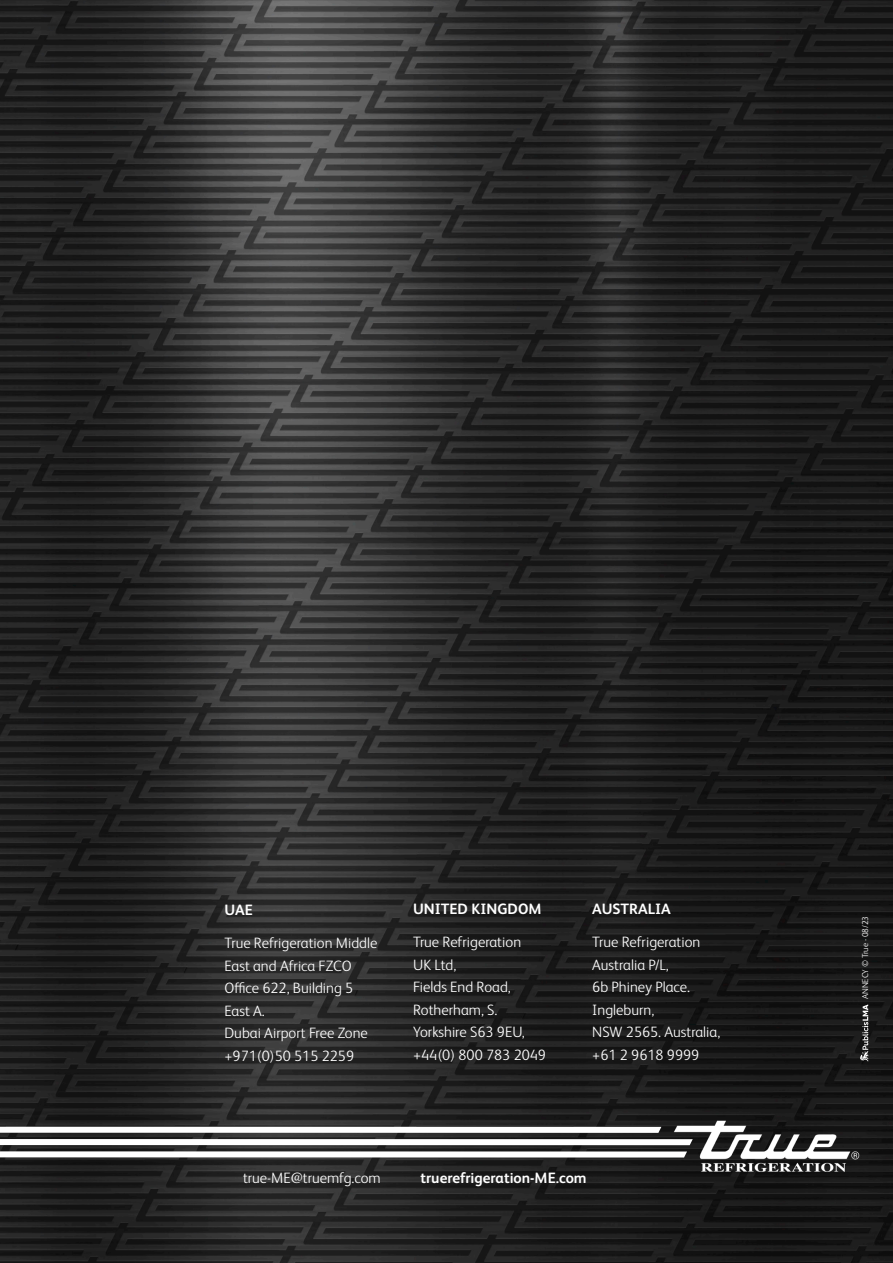
<style>
.page{position:relative;width:893px;height:1263px;background:#fff}
.page>*{position:absolute;margin:0;border:0;box-sizing:border-box;transform-origin:0 0}
.t1{font:300 15px/22.5px "FS Albert Pro";color:#fff}
.t2{font:700 15px "FS Albert Pro";color:#fff}
.t3{font:300 8.55px "FS Albert Pro";color:#fff}
</style>
<div class="page">
<img style="left:0;top:0;width:893px;height:1263px">
<svg style="left:860px;top:1004px;width:8px;height:57px"></svg>
<svg style="left:0;top:1151px;width:672px;height:6px"></svg>
<svg style="left:0;top:1139px;width:672px;height:6px"></svg>
<svg style="left:0;top:1127px;width:661px;height:6px"></svg>
<img style="left:672px;top:1120px;width:189px;height:54px">
<p class="t2" style="left:225px;top:899px;width:30px">UAE</p>
<p class="t1" style="left:225px;top:931px;width:154px">True Refrigeration Middle<br>East and Africa FZCO<br>Office 622, Building 5<br>East A.<br>Dubai Airport Free Zone +971(0)50 515 2259</p>
<p class="t2" style="left:413px;top:898px;width:130px">UNITED KINGDOM</p>
<p class="t1" style="left:413px;top:930px;width:110px">True Refrigeration</p>
<p class="t1" style="left:413px;top:952px;width:45px">UK Ltd,</p>
<p class="t1" style="left:413px;top:975px;width:99px">Fields End Road,</p>
<p class="t1" style="left:413px;top:997px;width:134px">Rotherham, S.<br>Yorkshire S63 9EU, +44(0) 800 783 2049</p>
<p class="t2" style="left:592px;top:898px;width:80px">AUSTRALIA</p>
<p class="t1" style="left:592px;top:930px;width:110px">True Refrigeration<br>Australia P/L,</p>
<p class="t1" style="left:592px;top:975px;width:99px">6b Phiney Place.<br>Ingleburn,</p>
<p class="t1" style="left:592px;top:1020px;width:129px">NSW 2565. Australia, +61 2 9618 9999</p>
<p class="t1" style="left:243px;top:1165px;width:139px">true-ME@truemfg.com</p>
<p class="t2" style="left:420px;top:1167px;width:168px">truerefrigeration-ME.com</p>
<p class="t3" style="left:859px;top:999px;width:85px;rotate:-90deg">ANNECY © True - 08/23</p>
</div>
